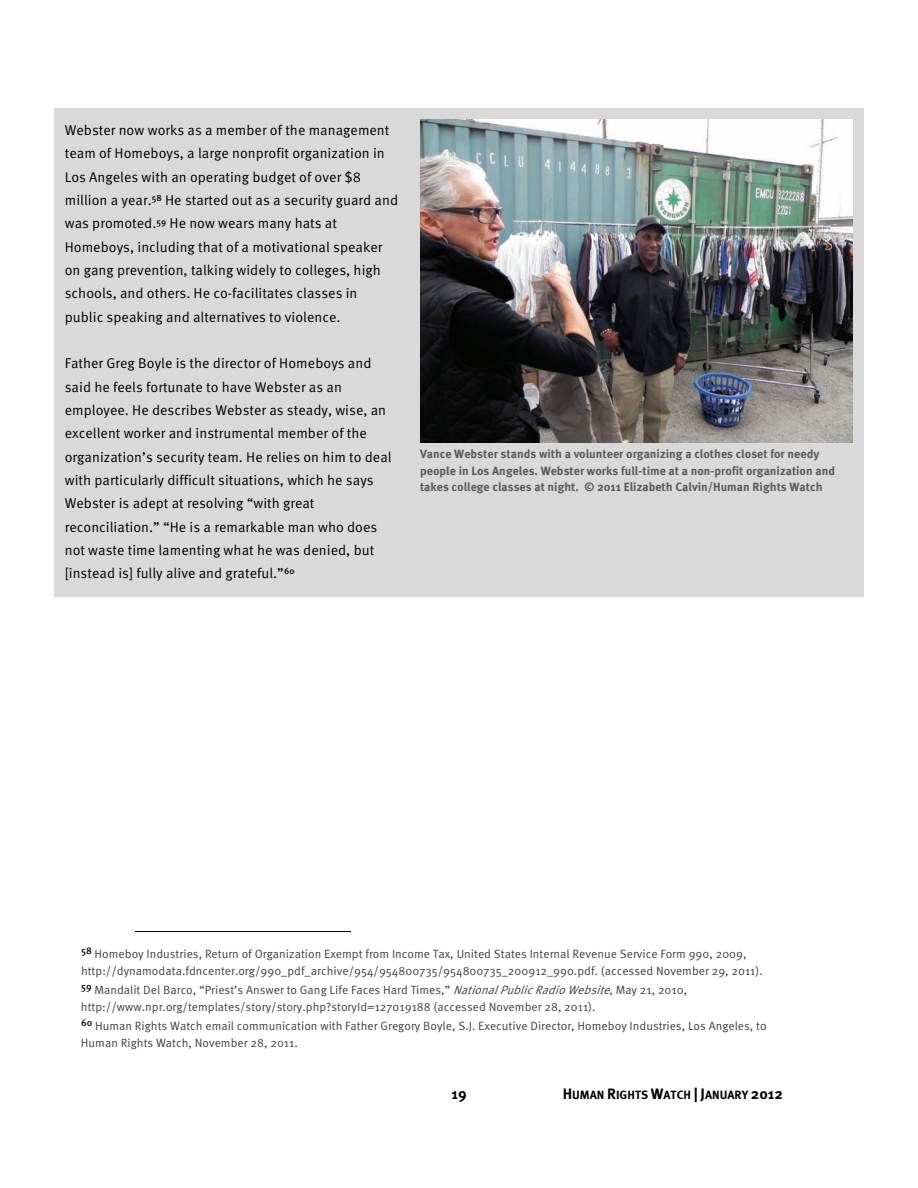
<style>
.page{position:relative;width:918px;height:1188px;background:#fff}
.page>*{position:absolute;margin:0;border:0;box-sizing:border-box;transform-origin:0 0}
.t1{font:700 15px "Meta Pro";color:#000}
.t2{font:14.25px/23.2px "Meta Pro Norm";color:#000}
.t3{font:12px/16.5px "Meta Pro Norm";color:#404040}
.t4{font:700 12px/16.5px "Meta Pro";color:#595959}
.t5{font:700 12px "Meta Pro";color:#000}
.s1{font-style:italic}
.s2{font-size:15px}
</style>
<div class="page">
<div style="left:54px;top:108px;width:810px;height:488px;background:#d9d9d9"></div>
<img style="left:420px;top:119px;width:432px;height:324px">
<hr style="left:135px;top:931px;width:216px;height:1px;background:#000">
<p class="t2" style="left:65px;top:119px;width:335px">Webster now works as a member of the management team of Homeboys, a large nonprofit organization in Los Angeles with an operating budget of over $8 million a year.<sup>58</sup> He started out as a security guard and was promoted.<sup>59</sup> He now wears many hats at Homeboys, including that of a motivational speaker on gang prevention, talking widely to colleges, high schools, and others. He co-facilitates classes in public speaking and alternatives to violence.</p>
<p class="t2" style="left:65px;top:353px;width:328px">Father Greg Boyle is the director of Homeboys and said he feels fortunate to have Webster as an employee. He describes Webster as steady, wise, an excellent worker and instrumental member of the organization’s security team. He relies on him to deal with particularly difficult situations, which he says Webster is adept at resolving “with great reconciliation.” “He is a remarkable man who does not waste time lamenting what he was denied, but [instead is] fully alive and grateful.”<sup>60</sup></p>
<p class="t4" style="left:420px;top:447px;width:416px">Vance Webster stands with a volunteer organizing a clothes closet for needy people in Los Angeles. Webster works full-time at a non-profit organization and takes college classes at night. © 2011 Elizabeth Calvin/Human Rights Watch</p>
<p class="t3" style="left:81px;top:947px;width:683px"><sup>58</sup> Homeboy Industries, Return of Organization Exempt from Income Tax, United States Internal Revenue Service Form 990, 2009, http://dynamodata.fdncenter.org/990_pdf_archive/954/954800735/954800735_200912_990.pdf. (accessed November 29, 2011).</p>
<p class="t3" style="left:81px;top:983px;width:608px"><sup>59</sup> Mandalit Del Barco, “Priest’s Answer to Gang Life Faces Hard Times,” <span class="s1">NationalPublicRadioWebsite</span>, May 21, 2010, http://www.npr.org/templates/story/story.php?storyId=127019188 (accessed November 28, 2011).</p>
<p class="t3" style="left:81px;top:1019px;width:687px"><sup>60</sup> Human Rights Watch email communication with Father Gregory Boyle, S.J. Executive Director, Homeboy Industries, Los Angeles, to<br>Human Rights Watch, November 28, 2011.</p>
<p class="t1" style="left:452px;top:1088px;width:17px">19</p>
<p class="t5" style="left:563px;top:1090px;width:222px"><span class="s2">H</span>UMAN <span class="s2">R</span>IGHTS <span class="s2">W</span>ATCH <span class="s2">| J</span>ANUARY <span class="s2">2012</span></p>
</div>
